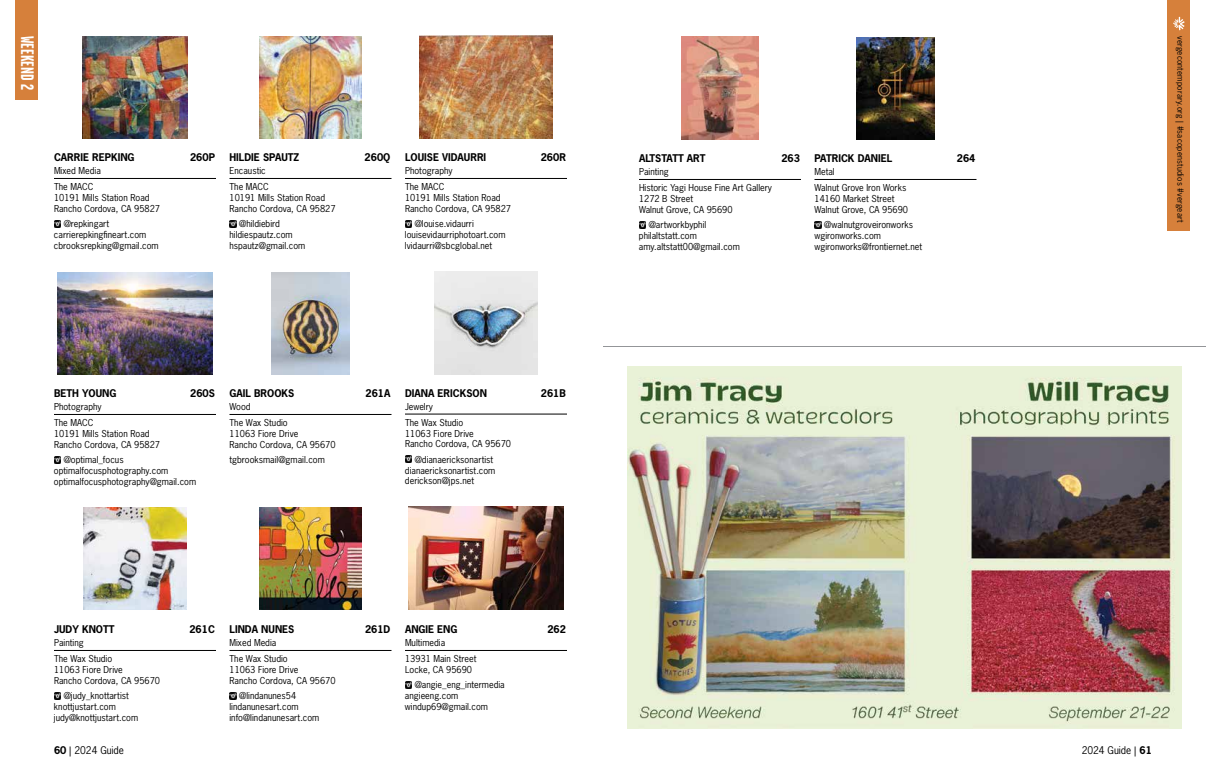
<style>
.page{position:relative;width:1206px;height:783px;background:#fff}
.page>*{position:absolute;margin:0;border:0;box-sizing:border-box;transform-origin:0 0}
.t1{font:700 18px "Garage Gothic";color:#fff}
.t2{font:700 10px "News Gothic Std";color:#000}
.t3{font:10px "News Gothic Std";color:#000}
.t4{font:9px/10.8px "News Gothic Std";color:#000}
.t5{font:8px "News Gothic Std";letter-spacing:.025em;color:#000}
.s1{font-weight:700}
</style>
<div class="page">
<div style="left:1168px;top:0;width:22px;height:230px;background:#d6803b"></div>
<svg style="left:1173px;top:17px;width:12px;height:13px"></svg>
<div style="left:16px;top:0;width:22px;height:100px;background:#d6803b"></div>
<svg style="left:54px;top:220px;width:7px;height:7px"></svg>
<hr style="left:54px;top:178px;width:162px;height:1px;background:#000">
<img style="left:83px;top:36px;width:104px;height:103px">
<svg style="left:230px;top:220px;width:6px;height:7px"></svg>
<hr style="left:230px;top:178px;width:162px;height:1px;background:#000">
<img style="left:259px;top:36px;width:103px;height:103px">
<svg style="left:405px;top:220px;width:7px;height:7px"></svg>
<hr style="left:405px;top:178px;width:162px;height:1px;background:#000">
<img style="left:420px;top:36px;width:132px;height:103px">
<svg style="left:54px;top:456px;width:7px;height:7px"></svg>
<hr style="left:54px;top:414px;width:162px;height:1px;background:#000">
<img style="left:58px;top:272px;width:154px;height:103px">
<hr style="left:230px;top:414px;width:162px;height:1px;background:#000">
<img style="left:272px;top:272px;width:77px;height:103px">
<svg style="left:405px;top:456px;width:7px;height:7px"></svg>
<hr style="left:405px;top:414px;width:162px;height:1px;background:#000">
<img style="left:435px;top:272px;width:102px;height:102px">
<svg style="left:54px;top:692px;width:7px;height:7px"></svg>
<hr style="left:54px;top:650px;width:162px;height:1px;background:#000">
<img style="left:83px;top:507px;width:104px;height:103px">
<svg style="left:230px;top:692px;width:6px;height:7px"></svg>
<hr style="left:230px;top:650px;width:162px;height:1px;background:#000">
<img style="left:259px;top:507px;width:103px;height:103px">
<svg style="left:405px;top:681px;width:7px;height:7px"></svg>
<hr style="left:405px;top:650px;width:162px;height:1px;background:#000">
<img style="left:409px;top:507px;width:154px;height:103px">
<svg style="left:639px;top:221px;width:7px;height:7px"></svg>
<hr style="left:639px;top:179px;width:162px;height:1px;background:#000">
<img style="left:681px;top:37px;width:78px;height:103px">
<svg style="left:814px;top:221px;width:7px;height:7px"></svg>
<hr style="left:814px;top:179px;width:162px;height:1px;background:#000">
<img style="left:857px;top:37px;width:77px;height:103px">
<img style="left:628px;top:367px;width:553px;height:362px">
<hr style="left:603px;top:346px;width:603px;height:1px;background:#939598">
<h1 class="t1" style="left:35px;top:36px;width:56px;rotate:90deg">WEEKEND 2</h1>
<p class="t5" style="left:1186px;top:36px;width:188px;rotate:90deg">vergecontemporary.org | #sacopenstudios #vergeart</p>
<p class="t2" style="left:230px;top:151px;width:71px">HILDIE SPAUTZ</p>
<p class="t2" style="left:365px;top:151px;width:27px">260Q</p>
<p class="t4" style="left:230px;top:162px;width:41px;line-height:16.3px">Encaustic<br>The MACC</p>
<p class="t4" style="left:230px;top:192px;width:108px">10191 Mills Station Road<br>Rancho Cordova, CA 95827</p>
<p class="t4" style="left:229px;top:218px;width:77px;text-indent:10px">@hildiebird hildiespautz.com hspautz@gmail.com</p>
<p class="t2" style="left:405px;top:151px;width:83px">LOUISE VIDAURRI</p>
<p class="t2" style="left:541px;top:151px;width:27px">260R</p>
<p class="t4" style="left:405px;top:162px;width:49px;line-height:16.3px">Photography<br>The MACC</p>
<p class="t4" style="left:405px;top:192px;width:108px">10191 Mills Station Road<br>Rancho Cordova, CA 95827</p>
<p class="t4" style="left:405px;top:218px;width:102px;text-indent:10px">@louise.vidaurri louisevidaurriphotoart.com lvidaurri@sbcglobal.net</p>
<p class="t2" style="left:54px;top:151px;width:82px">CARRIE REPKING</p>
<p class="t2" style="left:190px;top:151px;width:26px">260P</p>
<p class="t4" style="left:54px;top:162px;width:48px;line-height:16.3px">Mixed Media<br>The MACC</p>
<p class="t4" style="left:54px;top:192px;width:108px">10191 Mills Station Road<br>Rancho Cordova, CA 95827</p>
<p class="t4" style="left:54px;top:218px;width:106px;text-indent:10px">@repkingart carrierepkingfineart.com cbrooksrepking@gmail.com</p>
<p class="t2" style="left:639px;top:152px;width:68px">ALTSTATT ART</p>
<p class="t2" style="left:781px;top:152px;width:20px">263</p>
<p class="t4" style="left:639px;top:163px;width:135px;line-height:16.3px">Painting<br>Historic Yagi House Fine Art Gallery</p>
<p class="t4" style="left:639px;top:193px;width:95px">1272 B Street<br>Walnut Grove, CA 95690</p>
<p class="t4" style="left:639px;top:219px;width:102px;text-indent:10px">@artworkbyphil philaltstatt.com amy.altstatt00@gmail.com</p>
<p class="t2" style="left:814px;top:152px;width:79px">PATRICK DANIEL</p>
<p class="t2" style="left:957px;top:152px;width:20px">264</p>
<p class="t4" style="left:814px;top:163px;width:93px;line-height:16.3px">Metal<br>Walnut Grove Iron Works</p>
<p class="t4" style="left:814px;top:193px;width:95px">14160 Market Street<br>Walnut Grove, CA 95690</p>
<p class="t4" style="left:814px;top:219px;width:109px;text-indent:10px">@walnutgroveironworks wgironworks.com wgironworks@frontiernet.net</p>
<p class="t2" style="left:54px;top:387px;width:64px">BETH YOUNG</p>
<p class="t2" style="left:190px;top:387px;width:26px">260S</p>
<p class="t4" style="left:54px;top:398px;width:49px;line-height:16.3px">Photography<br>The MACC</p>
<p class="t4" style="left:54px;top:428px;width:108px">10191 Mills Station Road<br>Rancho Cordova, CA 95827</p>
<p class="t4" style="left:54px;top:454px;width:144px;text-indent:10px">@optimal_focus optimalfocusphotography.com optimalfocusphotography@gmail.com</p>
<p class="t2" style="left:230px;top:387px;width:66px">GAIL BROOKS</p>
<p class="t2" style="left:366px;top:387px;width:27px">261A</p>
<p class="t4" style="left:230px;top:398px;width:60px;line-height:16.3px">Wood<br>The Wax Studio</p>
<p class="t4" style="left:230px;top:428px;width:108px">11063 Fiore Drive<br>Rancho Cordova, CA 95670</p>
<p class="t4" style="left:230px;top:454px;width:97px">tgbrooksmail@gmail.com</p>
<p class="t2" style="left:405px;top:386px;width:83px">DIANA ERICKSON</p>
<p class="t2" style="left:541px;top:386px;width:27px">261B</p>
<p class="t4" style="left:405px;top:398px;width:60px;line-height:16.3px">Jewelry<br>The Wax Studio</p>
<p class="t4" style="left:405px;top:428px;width:108px">11063 Fiore Drive<br>Rancho Cordova, CA 95670</p>
<p class="t4" style="left:405px;top:454px;width:92px;text-indent:10px">@dianaericksonartist dianaericksonartist.com derickson@jps.net</p>
<p class="t2" style="left:54px;top:623px;width:62px">JUDY KNOTT</p>
<p class="t2" style="left:189px;top:623px;width:27px">261C</p>
<p class="t4" style="left:54px;top:634px;width:60px;line-height:16.3px">Painting<br>The Wax Studio</p>
<p class="t4" style="left:54px;top:664px;width:108px">11063 Fiore Drive<br>Rancho Cordova, CA 95670</p>
<p class="t4" style="left:54px;top:690px;width:86px;text-indent:10px">@judy_knottartist knottjustart.com judy@knottjustart.com</p>
<p class="t2" style="left:230px;top:623px;width:66px">LINDA NUNES</p>
<p class="t2" style="left:365px;top:623px;width:27px">261D</p>
<p class="t4" style="left:230px;top:634px;width:60px;line-height:16.3px">Mixed Media<br>The Wax Studio</p>
<p class="t4" style="left:230px;top:664px;width:108px">11063 Fiore Drive<br>Rancho Cordova, CA 95670</p>
<p class="t4" style="left:229px;top:690px;width:91px;text-indent:10px">@lindanunes54 lindanunesart.com info@lindanunesart.com</p>
<p class="t2" style="left:405px;top:623px;width:54px">ANGIE ENG</p>
<p class="t2" style="left:547px;top:623px;width:20px">262</p>
<p class="t4" style="left:405px;top:634px;width:73px;line-height:16.3px">Multimedia<br>13931 Main Street</p>
<p class="t4" style="left:415px;top:662px;width:92px;line-height:15.3px;text-indent:-10px">Locke, CA 95690 @angie_eng_intermedia</p>
<p class="t4" style="left:405px;top:690px;width:85px">angieeng.com windup69@gmail.com</p>
<p class="t3" style="left:54px;top:744px;width:72px"><span class="s1">60</span> | 2024 Guide</p>
<p class="t3" style="left:1082px;top:744px;width:72px">2024 Guide | <span class="s1">61</span></p>
</div>
